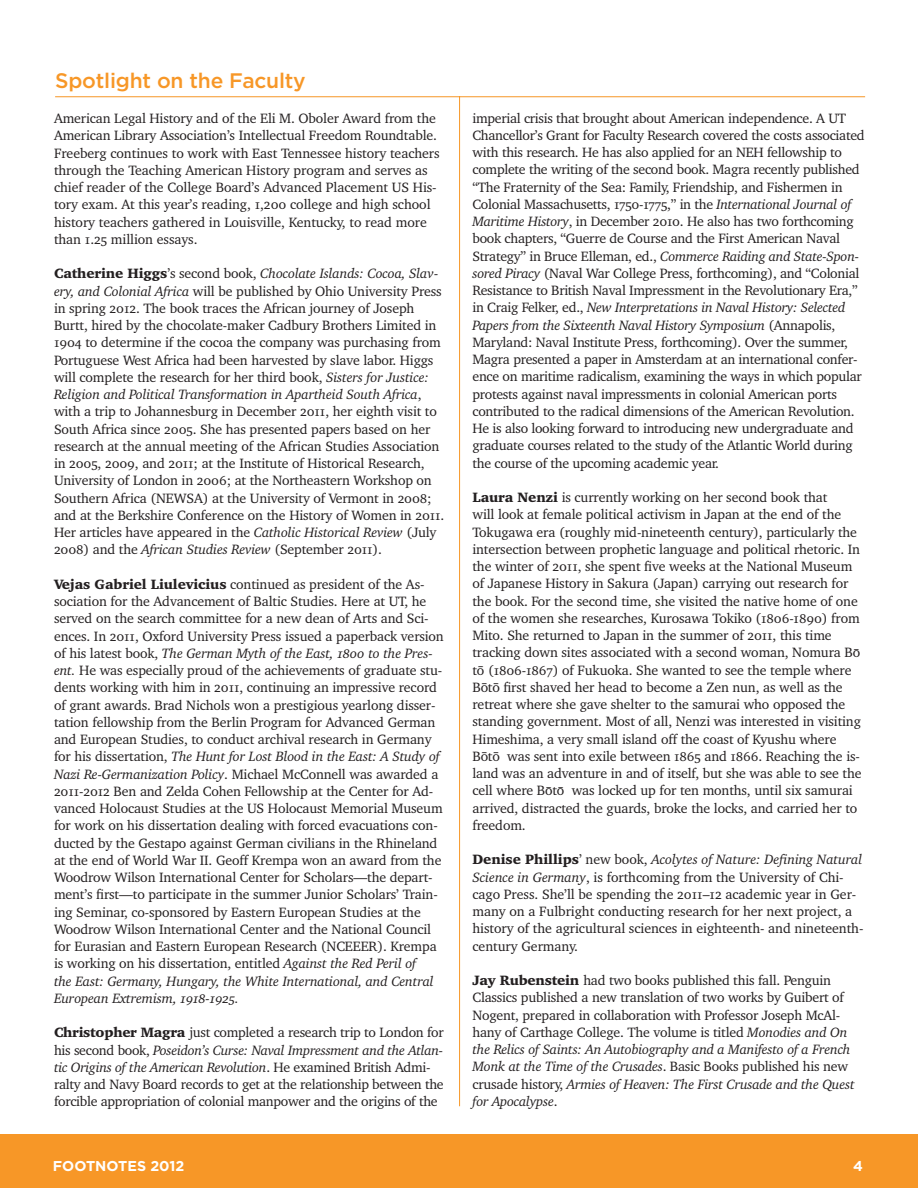
<style>
.page{position:relative;width:918px;height:1188px;background:#fff}
.page>*{position:absolute;margin:0;border:0;box-sizing:border-box;transform-origin:0 0}
.Heading_1{font:500 21px "Gotham";letter-spacing:-.01em;color:#f79727}
.t1{font:700 14.25px "Gotham";color:#fff}
.Body__no_indent{font:13.8px/17.2px "Charter OSFBT";letter-spacing:-.01em;color:#231f20}
.s1{font-weight:900}
.s2{font-style:italic}
</style>
<div class="page">
<hr style="left:55px;top:96px;width:810px;height:1px;background:#f79727">
<hr style="left:459px;top:96px;width:1px;height:1010px;background:#f79727">
<div style="left:0;top:1134px;width:918px;height:54px;background:#f79727"></div>
<p class="Heading_1" style="left:55px;top:67px;width:252px">Spotlight on the Faculty</p>
<p class="Body__no_indent" style="left:54px;top:109px;width:387px">American Legal History and of the Eli M. Oboler Award from the American Library Association’s Intellectual Freedom Roundtable.<br>Freeberg continues to work with East Tennessee history teachers through the Teaching American History program and serves as chief reader of the College Board’s Advanced Placement US His&shy;tory exam. At this year’s reading, 1,200 college and high school history teachers gathered in Louisville, Kentucky, to read more than 1.25 million essays.</p>
<p class="Body__no_indent" style="left:54px;top:265px;width:392px"><span class="s1">Catherine Higgs</span>’s second book, <span class="s2">Chocolate Islands: Cocoa, Slav&shy;ery, and Colonial Africa</span> will be published by Ohio University Press in spring 2012. The book traces the African journey of Joseph Burtt, hired by the chocolate-maker Cadbury Brothers Limited in 1904 to determine if the cocoa the company was purchasing from Portuguese West Africa had been harvested by slave labor. Higgs will complete the research for her third book, <span class="s2">Sisters for Justice:<br>Religion and Political Transformation in Apartheid South Africa</span>, with a trip to Johannesburg in December 2011, her eighth visit to South Africa since 2005. She has presented papers based on her research at the annual meeting of the African Studies Association in 2005, 2009, and 2011; at the Institute of Historical Research, University of London in 2006; at the Northeastern Workshop on Southern Africa (NEWSA) at the University of Vermont in 2008; and at the Berkshire Conference on the History of Women in 2011.<br>Her articles have appeared in the <span class="s2">Catholic Historical Review</span> (July 2008) and the <span class="s2">African Studies Review</span> (September 2011).</p>
<p class="Body__no_indent" style="left:54px;top:575px;width:391px"><span class="s1">Vejas Gabriel Liulevicius</span> continued as president of the As&shy;sociation for the Advancement of Baltic Studies. Here at UT, he served on the search committee for a new dean of Arts and Sci&shy;ences. In 2011, Oxford University Press issued a paperback version of his latest book, <span class="s2">The German Myth of the East, 1800 to the Pres&shy;ent.</span> He was especially proud of the achievements of graduate stu&shy;dents working with him in 2011, continuing an impressive record of grant awards. Brad Nichols won a prestigious yearlong disser&shy;tation fellowship from the Berlin Program for Advanced German and European Studies, to conduct archival research in Germany for his dissertation, <span class="s2">The Hunt for Lost Blood in the East: A Study of Nazi Re-Germanization Policy</span>. Michael McConnell was awarded a 2011-2012 Ben and Zelda Cohen Fellowship at the Center for Ad&shy;vanced Holocaust Studies at the US Holocaust Memorial Museum for work on his dissertation dealing with forced evacuations con&shy;ducted by the Gestapo against German civilians in the Rhineland at the end of World War II. Geoff Krempa won an award from the Woodrow Wilson International Center for Scholars—the depart&shy;ment’s first—to participate in the summer Junior Scholars’ Train&shy;ing Seminar, co-sponsored by Eastern European Studies at the Woodrow Wilson International Center and the National Council for Eurasian and Eastern European Research (NCEEER). Krempa is working on his dissertation, entitled <span class="s2">Against the Red Peril of<br>the East: Germany, Hungary, the White International, and Central European Extremism, 1918-1925.</span></p>
<p class="Body__no_indent" style="left:54px;top:1024px;width:391px"><span class="s1">Christopher Magra</span> just completed a research trip to London for his second book, <span class="s2">Poseidon’s Curse: Naval Impressment and the Atlan&shy;tic Origins of the American Revolution</span>. He examined British Admi&shy;ralty and Navy Board records to get at the relationship between the forcible appropriation of colonial manpower and the origins of the</p>
<p class="Body__no_indent" style="left:472px;top:109px;width:394px">imperial crisis that brought about American independence. A UT Chancellor’s Grant for Faculty Research covered the costs associated with this research. He has also applied for an NEH fellowship to complete the writing of the second book. Magra recently published “The Fraternity of the Sea: Family, Friendship, and Fishermen in Colonial Massachusetts, 1750-1775,” in the <span class="s2">International Journal of Maritime History</span>, in December 2010. He also has two forthcoming book chapters, “Guerre de Course and the First American Naval Strategy” in Bruce Elleman, ed., <span class="s2">Commerce Raiding and State-Spon&shy;sored Piracy</span> (Naval War College Press, forthcoming), and “Colonial Resistance to British Naval Impressment in the Revolutionary Era,” in Craig Felker, ed., <span class="s2">New Interpretations in Naval History: Selected Papers from the Sixteenth Naval History Symposium</span> (Annapolis, Maryland: Naval Institute Press, forthcoming). Over the summer, Magra presented a paper in Amsterdam at an international confer&shy;ence on maritime radicalism, examining the ways in which popular protests against naval impressments in colonial American ports contributed to the radical dimensions of the American Revolution.<br>He is also looking forward to introducing new undergraduate and graduate courses related to the study of the Atlantic World during the course of the upcoming academic year.</p>
<p class="Body__no_indent" style="left:472px;top:489px;width:391px"><span class="s1">Laura Nenzi</span> is currently working on her second book that<br>will look at female political activism in Japan at the end of the Tokugawa era (roughly mid-nineteenth century), particularly the intersection between prophetic language and political rhetoric. In the winter of 2011, she spent five weeks at the National Museum of Japanese History in Sakura (Japan) carrying out research for the book. For the second time, she visited the native home of one of the women she researches, Kurosawa Tokiko (1806-1890) from Mito. She returned to Japan in the summer of 2011, this time tracking down sites associated with a second woman, Nomura Bo– to– (1806-1867) of Fukuoka. She wanted to see the temple where Bo– to– first shaved her head to become a Zen nun, as well as the retreat where she gave shelter to the samurai who opposed the standing government. Most of all, Nenzi was interested in visiting Himeshima, a very small island off the coast of Kyushu where<br>Bo– to– was sent into exile between 1865 and 1866. Reaching the is&shy;land was an adventure in and of itself, but she was able to see the cell where Bo– to– was locked up for ten months, until six samurai arrived, distracted the guards, broke the locks, and carried her to freedom.</p>
<p class="Body__no_indent" style="left:472px;top:851px;width:392px"><span class="s1">Denise Phillips</span>’ new book, <span class="s2">Acolytes of Nature: Defining Natural Science in Germany</span>, is forthcoming from the University of Chi&shy;cago Press. She’ll be spending the 2011–12 academic year in Ger&shy;many on a Fulbright conducting research for her next project, a history of the agricultural sciences in eighteenth- and nineteenth&shy;century Germany.</p>
<p class="Body__no_indent" style="left:472px;top:972px;width:384px"><span class="s1">Jay Rubenstein</span> had two books published this fall. Penguin Classics published a new translation of two works by Guibert of Nogent, prepared in collaboration with Professor Joseph McAl&shy;hany of Carthage College. The volume is titled <span class="s2">Monodies and On the Relics of Saints: An Autobiography and a Manifesto of a French Monk at the Time of the Crusades</span>. Basic Books published his new crusade history, <span class="s2">Armies of Heaven: The First Crusade and the Quest for Apocalypse</span>.</p>
<p class="t1" style="left:53px;top:1156px;width:133px">FOOTNOTES 2012</p>
<p class="t1" style="left:853px;top:1156px;width:11px">4</p>
</div>
